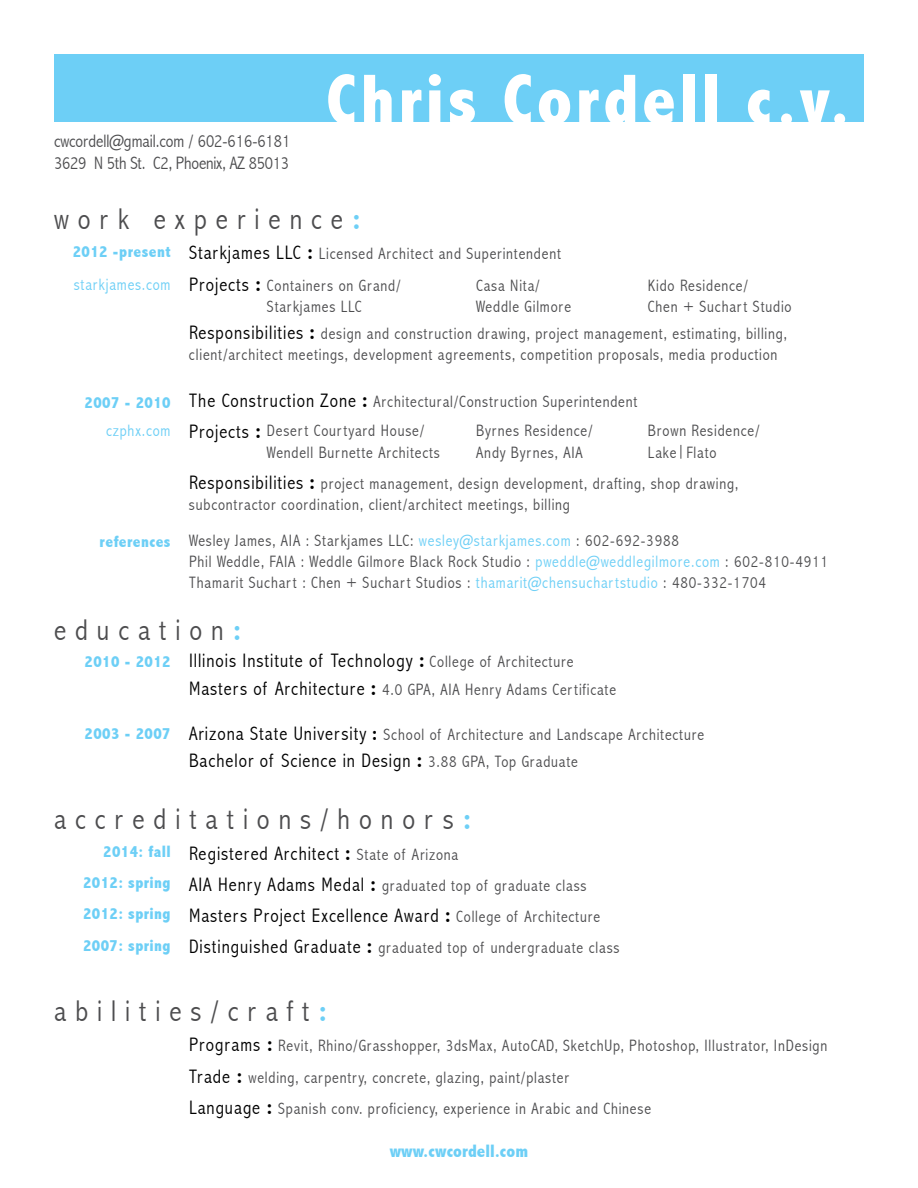
<style>
.page{position:relative;width:918px;height:1188px;background:#fff}
.page>*{position:absolute;margin:0;border:0;box-sizing:border-box;transform-origin:0 0}
.t1{font:800 condensed 72px "Abadi";letter-spacing:.05em;color:#fff}
.t2{font:300 condensed 30px "Abadi";letter-spacing:.3em;color:#4d4d4f}
.t3{font:300 condensed 19.5px "Abadi";letter-spacing:.05em;color:#000}
.t4{font:300 condensed 18px/21.6px "Abadi";color:#4d4d4f}
.t5{font:800 condensed 18px "Abadi";color:#6dcff6}
.t6{font:300 condensed 16.5px/21px "Abadi";letter-spacing:.05em;color:#4d4d4f}
.t7{font:800 condensed 16.5px/31.2px "Abadi";letter-spacing:.025em;color:#6dcff6;text-align:justify}
.t8{font:300 condensed 16.5px "Abadi";letter-spacing:.05em;color:#6dcff6}
.s1{font-weight:800;color:#6dcff6}
.s2{font-size:19.5px;color:#000}
.s3{font-weight:800;font-size:21px;color:#000}
.s4{font-weight:800;font-size:21px}
.s5{color:#6dcff6}
.s6{font-size:16.5px;color:#4d4d4f}
.s7{font-weight:800;font-size:19.5px;color:#000}
</style>
<div class="page">
<div style="left:54px;top:54px;width:810px;height:68px;background:#6dcff6"></div>
<svg style="left:681px;top:445px;width:1px;height:14px"></svg>
<p class="t4" style="left:54px;top:131px;width:238px">cwcordell@gmail.com / 602-616-6181<br>3629 N 5th St. C2, Phoenix, AZ 85013</p>
<h1 class="t1" style="left:326px;top:58px;width:526px">Chris Cordell c.v.</h1>
<h2 class="t2" style="left:54px;top:202px;width:308px">work experience<span class="s1">:</span></h2>
<p class="t7" style="left:73px;top:236px;width:99px">2012 -present</p>
<p class="t8" style="left:74px;top:275px;width:98px">starkjames.com</p>
<p class="t6" style="left:189px;top:243px;width:374px"><span class="s2">Starkjames LLC</span> <span class="s3">:</span> Licensed Architect and Superintendent</p>
<p class="t3" style="left:189px;top:273px;width:74px">Projects <span class="s4">:</span></p>
<p class="t6" style="left:267px;top:275px;width:135px">Containers on Grand/<br>Starkjames LLC</p>
<p class="t6" style="left:476px;top:275px;width:96px">Casa Nita/<br>Weddle Gilmore</p>
<p class="t6" style="left:648px;top:275px;width:145px">Kido Residence/<br>Chen + Suchart Studio</p>
<p class="t6" style="left:189px;top:323px;width:599px"><span class="s2">Responsibilities</span> <span class="s3">:</span> design and construction drawing, project management, estimating, billing, client/architect meetings, development agreements, competition proposals, media production</p>
<p class="t7" style="left:85px;top:387px;width:88px">2007 - 2010</p>
<p class="t6" style="left:189px;top:391px;width:450px"><span class="s2">The Construction Zone</span> <span class="s3">:</span> Architectural/Construction Superintendent</p>
<p class="t8" style="left:106px;top:421px;width:66px">czphx.com</p>
<p class="t3" style="left:189px;top:420px;width:74px">Projects <span class="s4">:</span></p>
<p class="t6" style="left:267px;top:421px;width:174px">Desert Courtyard House/<br>Wendell Burnette Architects</p>
<p class="t6" style="left:476px;top:421px;width:118px">Byrnes Residence/<br>Andy Byrnes, AIA</p>
<p class="t6" style="left:648px;top:421px;width:113px">Brown Residence/<br>Lake Flato</p>
<p class="t6" style="left:189px;top:473px;width:551px"><span class="s2">Responsibilities</span> <span class="s3">:</span> project management, design development, drafting, shop drawing, subcontractor coordination, client/architect meetings, billing</p>
<p class="t7" style="left:100px;top:525px;width:73px">references</p>
<p class="t6" style="left:189px;top:530px;width:641px">Wesley James, AIA : Starkjames LLC: <span class="s5">wesley@starkjames.com</span> : 602-692-3988<br>Phil Weddle, FAIA : Weddle Gilmore Black Rock Studio : <span class="s5">pweddle@weddlegilmore.com</span> : 602-810-4911<br>Thamarit Suchart : Chen + Suchart Studios : <span class="s5">thamarit@chensuchartstudio</span> : 480-332-1704</p>
<h2 class="t2" style="left:54px;top:613px;width:189px">education<span class="s1">:</span></h2>
<p class="t7" style="left:85px;top:645px;width:88px">2010 - 2012</p>
<p class="t7" style="left:85px;top:718px;width:88px">2003 - 2007</p>
<p class="t3" style="left:189px;top:649px;width:386px">Illinois Institute of Technology <span class="s4">:</span> <span class="s6">College of Architecture</span></p>
<p class="t6" style="left:189px;top:679px;width:429px"><span class="s2">Masters of Architecture</span> <span class="s3">:</span> 4.0 GPA, AIA Henry Adams Certificate</p>
<p class="t6" style="left:189px;top:724px;width:517px"><span class="s2">Arizona State University</span> <span class="s7">:</span> School of Architecture and Landscape Architecture</p>
<p class="t3" style="left:189px;top:749px;width:390px">Bachelor of Science in Design <span class="s4">:</span> <span class="s6">3.88 GPA, Top Graduate</span></p>
<h2 class="t2" style="left:54px;top:802px;width:419px">accreditations/honors<span class="s1">:</span></h2>
<p class="t3" style="left:189px;top:842px;width:271px">Registered Architect <span class="s4">:</span> <span class="s6">State of Arizona</span></p>
<p class="t6" style="left:189px;top:875px;width:399px"><span class="s2">AIA Henry Adams Medal</span> <span class="s3">:</span> graduated top of graduate class</p>
<p class="t3" style="left:189px;top:904px;width:413px">Masters Project Excellence Award <span class="s4">:</span> <span class="s6">College of Architecture</span></p>
<p class="t6" style="left:189px;top:937px;width:432px"><span class="s2">Distinguished Graduate</span> <span class="s3">:</span> graduated top of undergraduate class</p>
<p class="t7" style="left:83px;top:836px;width:89px;text-indent:20px">2014: fall 2012: spring 2012: spring 2007: spring</p>
<h2 class="t2" style="left:54px;top:994px;width:275px">abilities/craft<span class="s1">:</span></h2>
<p class="t6" style="left:189px;top:1030px;width:640px;line-height:31.2px"><span class="s2">Programs</span> <span class="s3">:</span> Revit, Rhino/Grasshopper, 3dsMax, AutoCAD, SketchUp, Photoshop, Illustrator, InDesign<br><span class="s2">Trade</span> <span class="s3">:</span> welding, carpentry, concrete, glazing, paint/plaster<br><span class="s2">Language</span> <span class="s3">:</span> Spanish conv. proficiency, experience in Arabic and Chinese</p>
<p class="t5" style="left:390px;top:1141px;width:140px">www.cwcordell.com</p>
</div>
